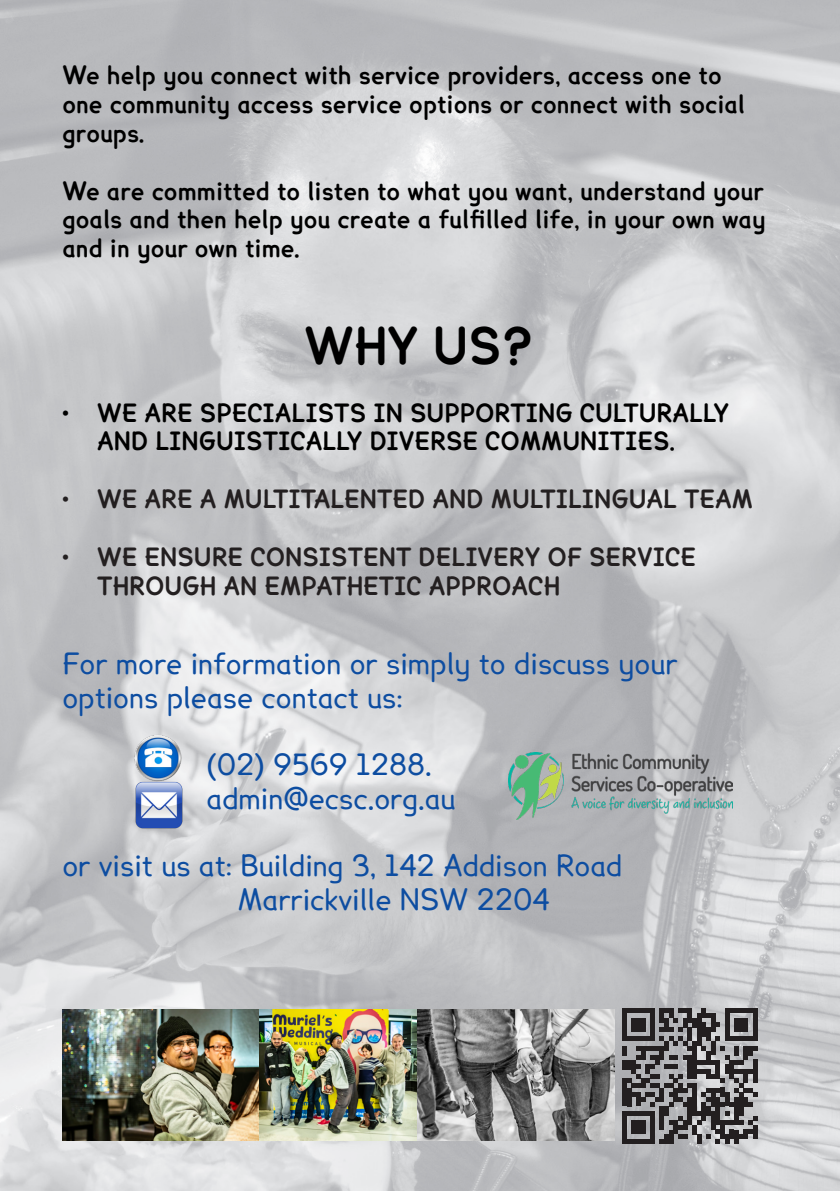
<style>
.page{position:relative;width:840px;height:1191px;background:#fff}
.page>*{position:absolute;margin:0;border:0;box-sizing:border-box;transform-origin:0 0}
.t1{font:700 48px "Lexie Readable";color:#000}
.t2{font:28px/33.6px "Lexie Readable";color:#0d4da1}
.t3{font:700 24px/28.8px "Lexie Readable";color:#000}
.t4{font:700 24px/28.8px "Lexie Readable";color:#231f20}
</style>
<div class="page">
<img style="left:0;top:0;width:839px;height:1191px">
<svg style="left:622px;top:1008px;width:135px;height:135px;background:#6b696b"></svg>
<div style="left:752px;top:1125px;width:5px;height:14px;background:#231f20"></div>
<img style="left:132px;top:734px;width:55px;height:49px">
<img style="left:135px;top:780px;width:48px;height:49px">
<img style="left:62px;top:1009px;width:551px;height:131px">
<img style="left:508px;top:752px;width:224px;height:67px">
<p class="t3" style="left:62px;top:60px;width:683px">We help you connect with service providers, access one to one community access service options or connect with social groups.</p>
<p class="t3" style="left:62px;top:175px;width:704px;text-align:justify">We are committed to listen to what you want, understand your goals and then help you create a fulfilled life, in your own way and in your own time.</p>
<p class="t1" style="left:304px;top:310px;width:230px">WHY US?</p>
<p class="t3" style="left:97px;top:397px;width:633px;text-indent:-36px">• WE ARE SPECIALISTS IN SUPPORTING CULTURALLY<br>AND LINGUISTICALLY DIVERSE COMMUNITIES.</p>
<p class="t4" style="left:61px;top:484px;width:693px">• WE ARE A MULTITALENTED AND MULTILINGUAL TEAM</p>
<p class="t4" style="left:97px;top:541px;width:600px;text-indent:-36px">• WE ENSURE CONSISTENT DELIVERY OF SERVICE<br>THROUGH AN EMPATHETIC APPROACH</p>
<p class="t2" style="left:62px;top:646px;width:616px">For more information or simply to discuss your options please contact us:</p>
<p class="t2" style="left:206px;top:747px;width:226px">(02) 9569 1288.</p>
<p class="t2" style="left:206px;top:781px;width:250px">admin@ecsc.org.au</p>
<p class="t2" style="left:62px;top:848px;width:561px">or visit us at: Building 3, 142 Addison Road</p>
<p class="t2" style="left:238px;top:881px;width:313px">Marrickville NSW 2204</p>
</div>
